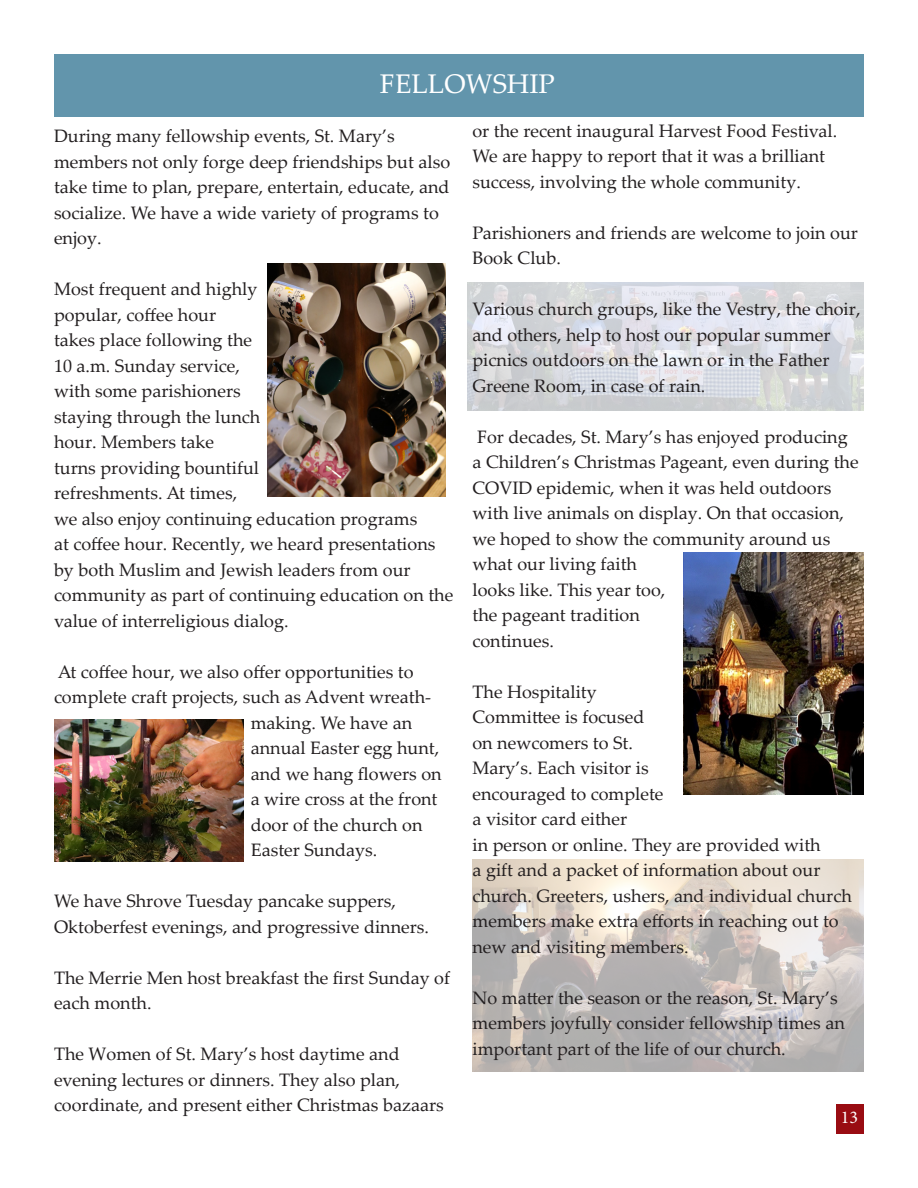
<style>
.page{position:relative;width:918px;height:1188px;background:#fff}
.page>*{position:absolute;margin:0;border:0;box-sizing:border-box;transform-origin:0 0}
.t1{font:27px "Palatino Linotype";color:#fff}
.t2{font:18px/25.5px "Palatino Linotype";color:#231f20}
.t3{font:18px "Minion Pro";color:#fff}
</style>
<div class="page">
<div style="left:837px;top:1104px;width:27px;height:30px;background:#990c12"></div>
<img style="left:467px;top:283px;width:397px;height:128px">
<img style="left:267px;top:264px;width:179px;height:232px">
<img style="left:472px;top:860px;width:392px;height:211px">
<div style="left:54px;top:54px;width:810px;height:63px;background:#6295ac"></div>
<img style="left:683px;top:553px;width:181px;height:242px">
<img style="left:54px;top:719px;width:190px;height:143px">
<p class="t1" style="left:380px;top:65px;width:176px">FELLOWSHIP</p>
<p class="t2" style="left:54px;top:123px;width:398px">During many fellowship events, St. Mary’s members not only forge deep friendships but also take time to plan, prepare, entertain, educate, and socialize. We have a wide variety of programs to enjoy.</p>
<p class="t2" style="left:54px;top:276px;width:401px">Most frequent and highly<br>popular, coffee hour<br>takes place following the<br>10 a.m. Sunday service,<br>with some parishioners<br>staying through the lunch<br>hour. Members take<br>turns providing bountiful<br>refreshments. At times,<br>we also enjoy continuing education programs<br>at coffee hour. Recently, we heard presentations by both Muslim and Jewish leaders from our community as part of continuing education on the value of interreligious dialog.</p>
<p class="t2" style="left:58px;top:658px;width:357px">At coffee hour, we also offer opportunities to</p>
<p class="t2" style="left:54px;top:684px;width:379px">complete craft projects, such as Advent wreath-</p>
<p class="t2" style="left:251px;top:709px;width:163px">making. We have an</p>
<p class="t2" style="left:251px;top:735px;width:190px">annual Easter egg hunt,</p>
<p class="t2" style="left:251px;top:760px;width:192px">and we hang flowers on</p>
<p class="t2" style="left:251px;top:786px;width:188px">a wire cross at the front</p>
<p class="t2" style="left:251px;top:811px;width:173px">door of the church on</p>
<p class="t2" style="left:251px;top:837px;width:128px">Easter Sundays.</p>
<p class="t2" style="left:54px;top:888px;width:377px">We have Shrove Tuesday pancake suppers,<br>Oktoberfest evenings, and progressive dinners.</p>
<p class="t2" style="left:54px;top:964px;width:398px">The Merrie Men host breakfast the first Sunday of each month.</p>
<p class="t2" style="left:54px;top:1041px;width:391px">The Women of St. Mary’s host daytime and evening lectures or dinners. They also plan, coordinate, and present either Christmas bazaars</p>
<p class="t2" style="left:472px;top:117px;width:366px">or the recent inaugural Harvest Food Festival.<br>We are happy to report that it was a brilliant success, involving the whole community.</p>
<p class="t2" style="left:472px;top:219px;width:387px">Parishioners and friends are welcome to join our<br>Book Club.</p>
<p class="t2" style="left:472px;top:296px;width:390px">Various church groups, like the Vestry, the choir, and others, help to host our popular summer picnics outdoors on the lawn or in the Father Greene Room, in case of rain.</p>
<p class="t2" style="left:472px;top:423px;width:388px">For decades, St. Mary’s has enjoyed producing<br>a Children’s Christmas Pageant, even during the COVID epidemic, when it was held outdoors with live animals on display. On that occasion, we hoped to show the community around us what our living faith<br>looks like. This year too,<br>the pageant tradition<br>continues.</p>
<p class="t2" style="left:472px;top:678px;width:381px">The Hospitality<br>Committee is focused<br>on newcomers to St.<br>Mary’s. Each visitor is<br>encouraged to complete<br>a visitor card either<br>in person or online. They are provided with<br>a gift and a packet of information about our church. Greeters, ushers, and individual church members make extra efforts in reaching out to new and visiting members.</p>
<p class="t2" style="left:472px;top:984px;width:374px">No matter the season or the reason, St. Mary’s members joyfully consider fellowship times an important part of the life of our church.</p>
<p class="t3" style="left:841px;top:1106px;width:19px">13</p>
</div>
